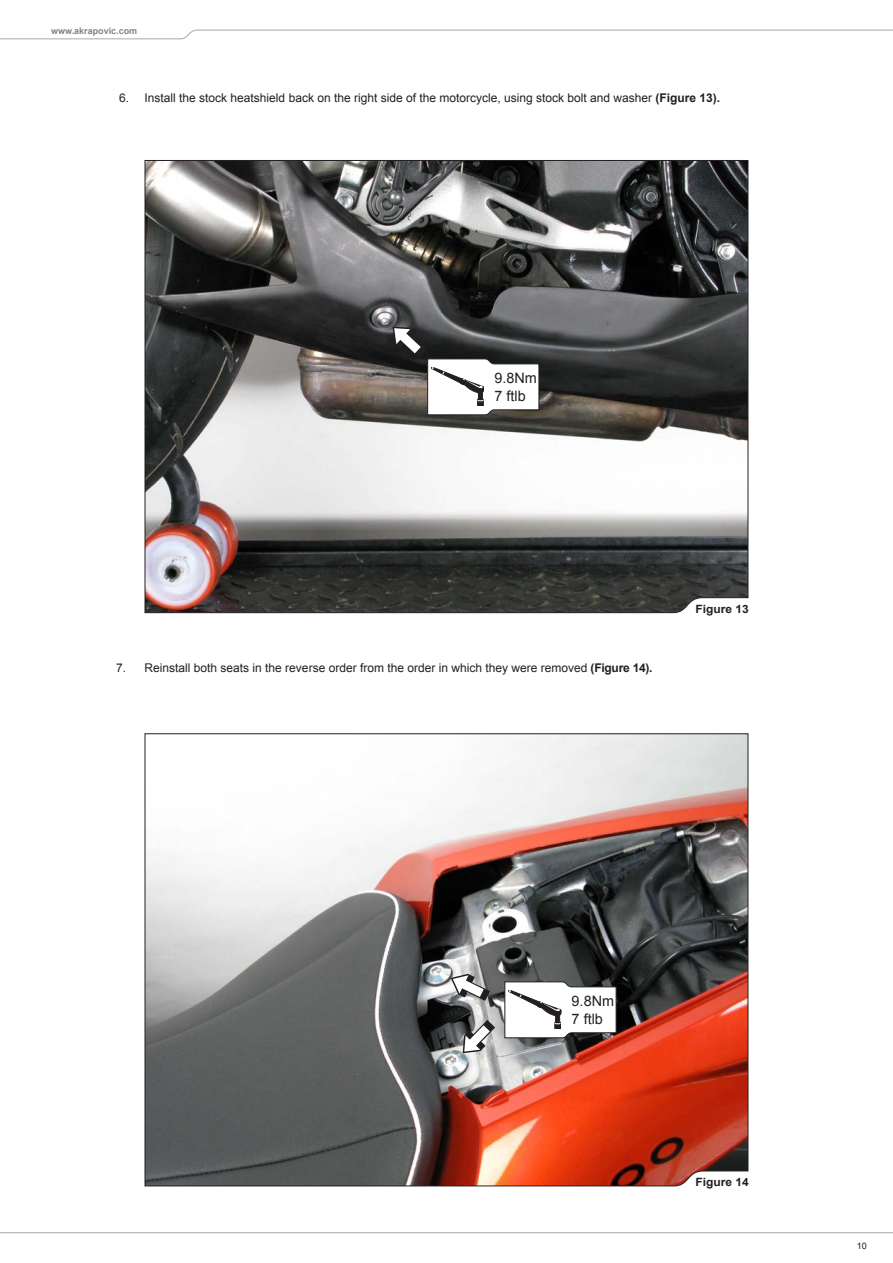
<style>
.page{position:relative;width:893px;height:1263px;background:#fff}
.page>*{position:absolute;margin:0;border:0;box-sizing:border-box;transform-origin:0 0}
.t1{font:14.4px/17.2px "Arial";color:#231f20}
.body_txt_bold{font:12px "Arial";color:#231f20}
.body_txt_bold-2{font:700 11.4px "Arial";color:#231f20;scale:1.05 1}
.t2{font:700 9px "Arial";color:#808285}
.t3{font:9px "Arial";color:#231f20}
.s1{font-weight:700}
</style>
<div class="page">
<svg style="left:0;top:29px;width:893px;height:10px"></svg>
<svg style="left:0;top:1232px;width:893px;height:2px;background:#d3d3d5"></svg>
<svg style="left:144px;top:160px;width:605px;height:453px;background:#747372"></svg>
<img style="left:144px;top:733px;width:605px;height:454px">
<svg style="left:504px;top:981px;width:113px;height:57px"></svg>
<svg style="left:451px;top:974px;width:39px;height:27px"></svg>
<svg style="left:463px;top:1020px;width:32px;height:33px"></svg>
<svg style="left:392px;top:327px;width:147px;height:88px"></svg>
<p class="t2" style="left:51px;top:25px;width:88px">www.akrapovic.com</p>
<p class="body_txt_bold" style="left:119px;top:90px;width:12px">6.</p>
<p class="body_txt_bold" style="left:145px;top:90px;width:577px">Install the stock heatshield back on the right side of the motorcycle, using stock bolt and washer <span class="s1">(Figure 13).</span></p>
<p class="t1" style="left:494px;top:370px;width:44px">9.8Nm<br>7 ftlb</p>
<p class="body_txt_bold" style="left:116px;top:660px;width:12px">7.</p>
<p class="body_txt_bold" style="left:145px;top:660px;width:510px">Reinstall both seats in the reverse order from the order in which they were removed <span class="s1">(Figure 14).</span></p>
<p class="body_txt_bold-2" style="left:695px;top:601px;width:52px">Figure 13</p>
<p class="t1" style="left:572px;top:993px;width:44px">9.8Nm<br>7 ftlb</p>
<p class="body_txt_bold-2" style="left:696px;top:1175px;width:52px">Figure 14</p>
<p class="t3" style="left:857px;top:1240px;width:12px">10</p>
</div>
